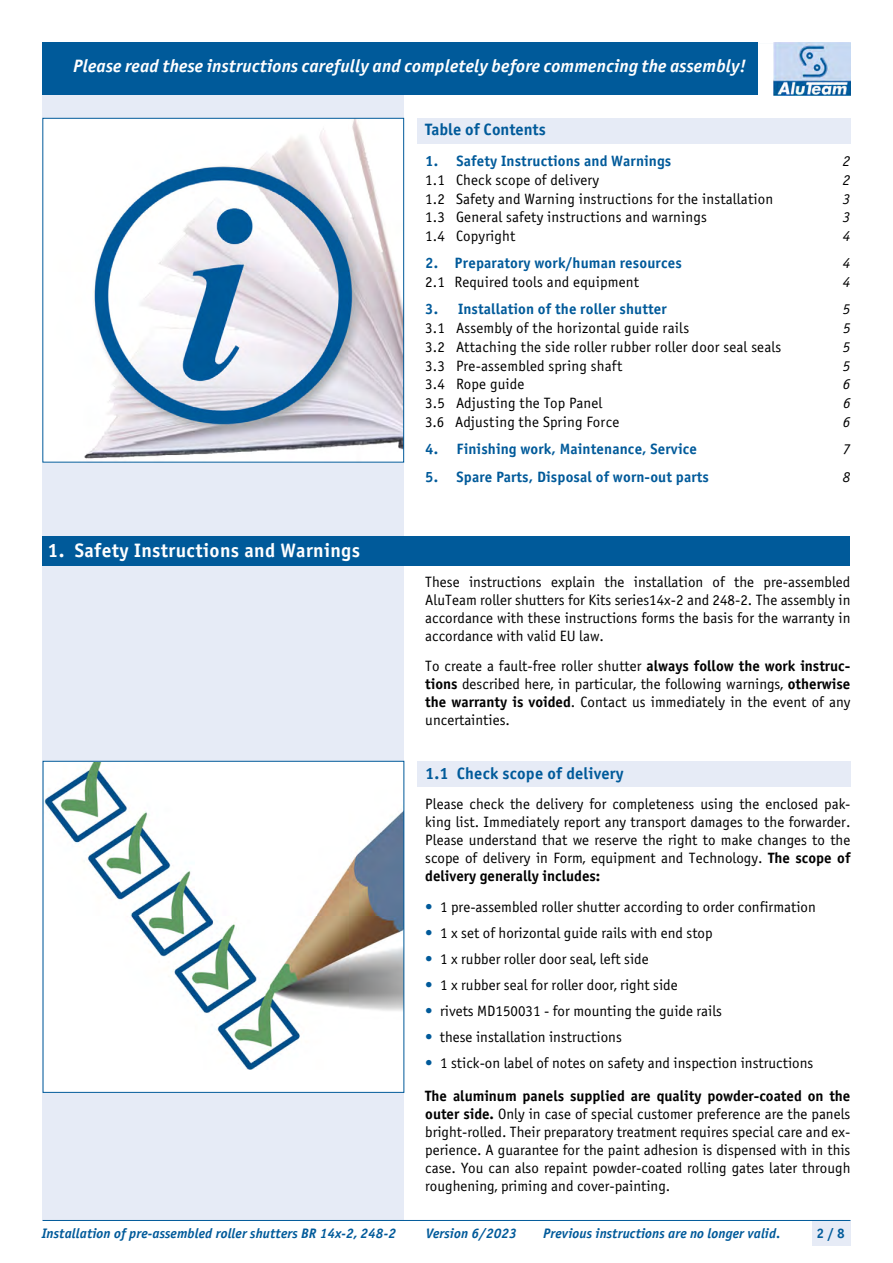
<style>
.page{position:relative;width:893px;height:1263px;background:#fff}
.page>*{position:absolute;margin:0;border:0;box-sizing:border-box;transform-origin:0 0}
.t1{font:19.5px "Officina Sans Bold ITC";letter-spacing:.02em;color:#fff}
.t2{font:italic 18px "Officina Sans Bold ITC";letter-spacing:.01em;color:#fff}
.t3{font:16.5px "Officina Sans Bold ITC";letter-spacing:.01em;color:#005a9a}
.t4{font:15px/18px "Officina Sans Book ITC";color:#000;text-align:justify}
.t5{font:15px "Officina Sans Bold ITC";letter-spacing:.01em;color:#005a9a}
.t6{font:15px "Officina Sans Bold ITC";color:#000}
.t7{font:italic 15px "Officina Sans Book ITC";color:#000}
.t8{font:italic 13.8px "Officina Sans Bold ITC";letter-spacing:.005em;color:#005a9a}
.t9{font:13.8px "Officina Sans Bold ITC";color:#005a9a}
.s1{font-family:"Officina Sans Bold ITC"}
.s2{color:#005a9a}
</style>
<div class="page">
<div style="left:43px;top:43px;width:361px;height:1177px;background:#e6ebf6"></div>
<div style="left:812px;top:1220px;width:38px;height:26px;background:#e6ebf6"></div>
<hr style="left:43px;top:1220px;width:807px;height:1px;background:#005a9a">
<hr style="left:43px;top:42px;width:807px;height:1px;background:#005a9a">
<div style="left:417px;top:118px;width:433px;height:26px;background:#e6ebf6"></div>
<div style="left:417px;top:761px;width:433px;height:25px;background:#e6ebf6"></div>
<div style="left:43px;top:536px;width:807px;height:29px;background:#005a9a"></div>
<svg style="left:758px;top:42px;width:16px;height:1px"></svg>
<div style="left:43px;top:43px;width:715px;height:52px;background:#005a9a"></div>
<img style="left:774px;top:42px;width:76px;height:53px">
<img style="left:45px;top:120px;width:357px;height:340px">
<div style="left:43px;top:118px;width:361px;height:344px;border:1px solid #005a9a"></div>
<div style="left:43px;top:761px;width:361px;height:331px;background:#fff"></div>
<img style="left:45px;top:763px;width:357px;height:307px">
<div style="left:43px;top:761px;width:361px;height:332px;border:1px solid #005a9a"></div>
<p class="t2" style="left:73px;top:55px;width:675px">Please read these instructions carefully and completely before commencing the assembly!</p>
<h1 class="t1" style="left:47px;top:538px;width:314px">1. Safety Instructions and Warnings</h1>
<p class="t3" style="left:425px;top:120px;width:122px">Table of Contents</p>
<p class="t5" style="left:425px;top:152px;width:248px">1. Safety Instructions and Warnings</p>
<p class="t7" style="left:843px;top:153px;width:9px">2</p>
<p class="t4" style="left:425px;top:171px;width:175px">1.1 Check scope of delivery</p>
<p class="t7" style="left:843px;top:171px;width:9px">2</p>
<p class="t4" style="left:425px;top:190px;width:349px">1.2 Safety and Warning instructions for the installation</p>
<p class="t7" style="left:843px;top:190px;width:9px">3</p>
<p class="t4" style="left:425px;top:208px;width:283px">1.3 General safety instructions and warnings</p>
<p class="t7" style="left:843px;top:209px;width:9px">3</p>
<p class="t4" style="left:425px;top:227px;width:92px">1.4 Copyright</p>
<p class="t7" style="left:843px;top:228px;width:9px">4</p>
<p class="t5" style="left:425px;top:254px;width:258px">2. Preparatory work/human resources</p>
<p class="t7" style="left:843px;top:255px;width:9px">4</p>
<p class="t4" style="left:425px;top:273px;width:215px">2.1 Required tools and equipment</p>
<p class="t7" style="left:843px;top:274px;width:9px">4</p>
<p class="t5" style="left:425px;top:300px;width:243px">3. Installation of the roller shutter</p>
<p class="t7" style="left:843px;top:301px;width:9px">5</p>
<p class="t4" style="left:425px;top:319px;width:265px">3.1 Assembly of the horizontal guide rails</p>
<p class="t7" style="left:843px;top:320px;width:9px">5</p>
<p class="t4" style="left:425px;top:338px;width:358px">3.2 Attaching the side roller rubber roller door seal seals</p>
<p class="t7" style="left:843px;top:338px;width:9px">5</p>
<p class="t4" style="left:425px;top:357px;width:199px">3.3 Pre-assembled spring shaft</p>
<p class="t7" style="left:843px;top:357px;width:9px">5</p>
<p class="t4" style="left:425px;top:375px;width:101px">3.4 Rope guide</p>
<p class="t7" style="left:843px;top:376px;width:9px">6</p>
<p class="t4" style="left:425px;top:394px;width:179px">3.5 Adjusting the Top Panel</p>
<p class="t7" style="left:843px;top:395px;width:9px">6</p>
<p class="t4" style="left:425px;top:413px;width:196px">3.6 Adjusting the Spring Force</p>
<p class="t7" style="left:843px;top:413px;width:9px">6</p>
<p class="t5" style="left:425px;top:440px;width:273px">4. Finishing work, Maintenance, Service</p>
<p class="t7" style="left:843px;top:441px;width:9px">7</p>
<p class="t5" style="left:425px;top:467px;width:285px">5. Spare Parts, Disposal of worn-out parts</p>
<p class="t7" style="left:843px;top:468px;width:9px">8</p>
<p class="t4" style="left:425px;top:572px;width:427px">These instructions explain the installation of the pre-assembled AluTeam roller shutters for Kits series14x-2 and 248-2. The assembly in accordance with these instructions forms the basis for the warranty in accordance with valid EU law.</p>
<p class="t4" style="left:425px;top:656px;width:427px">To create a fault-free roller shutter <span class="s1">always follow the work instruc&shy;tions</span> described here, in particular, the following warnings, <span class="s1">otherwise the warranty is voided</span>. Contact us immediately in the event of any uncertainties.</p>
<p class="t3" style="left:425px;top:763px;width:200px">1.1 Check scope of delivery</p>
<p class="t4" style="left:425px;top:795px;width:427px">Please check the delivery for completeness using the enclosed pak&shy;king list. Immediately report any transport damages to the forwarder.<br>Please understand that we reserve the right to make changes to the scope of delivery in Form, equipment and Technology. <span class="s1">The scope of</span></p>
<p class="t6" style="left:425px;top:867px;width:177px">delivery generally includes:</p>
<p class="t4" style="left:425px;top:898px;width:392px"><span class="s2">•</span> 1 pre-assembled roller shutter according to order confirmation</p>
<p class="t4" style="left:425px;top:924px;width:289px"><span class="s2">•</span> 1 x set of horizontal guide rails with end stop</p>
<p class="t4" style="left:425px;top:950px;width:225px"><span class="s2">•</span> 1 x rubber roller door seal, left side</p>
<p class="t4" style="left:425px;top:976px;width:254px"><span class="s2">•</span> 1 x rubber seal for roller door, right side</p>
<p class="t4" style="left:425px;top:1002px;width:298px"><span class="s2">•</span> rivets MD150031 - for mounting the guide rails</p>
<p class="t4" style="left:425px;top:1028px;width:198px"><span class="s2">•</span> these installation instructions</p>
<p class="t4" style="left:425px;top:1054px;width:390px"><span class="s2">•</span> 1 stick-on label of notes on safety and inspection instructions</p>
<p class="t6" style="left:425px;top:1086px;width:427px">The aluminum panels supplied are quality powder-coated on the</p>
<p class="t4" style="left:425px;top:1105px;width:427px"><span class="s1">outer side.</span> Only in case of special customer preference are the panels bright-rolled. Their preparatory treatment requires special care and ex&shy;perience. A guarantee for the paint adhesion is dispensed with in this case. You can also repaint powder-coated rolling gates later through roughening, priming and cover-painting.</p>
<p class="t8" style="left:42px;top:1225px;width:356px">Installation of pre-assembled roller shutters BR 14x-2, 248-2</p>
<p class="t8" style="left:426px;top:1225px;width:93px">Version 6/2023</p>
<p class="t8" style="left:543px;top:1225px;width:239px">Previous instructions are no longer valid.</p>
<p class="t9" style="left:817px;top:1225px;width:30px">2 / 8</p>
</div>
